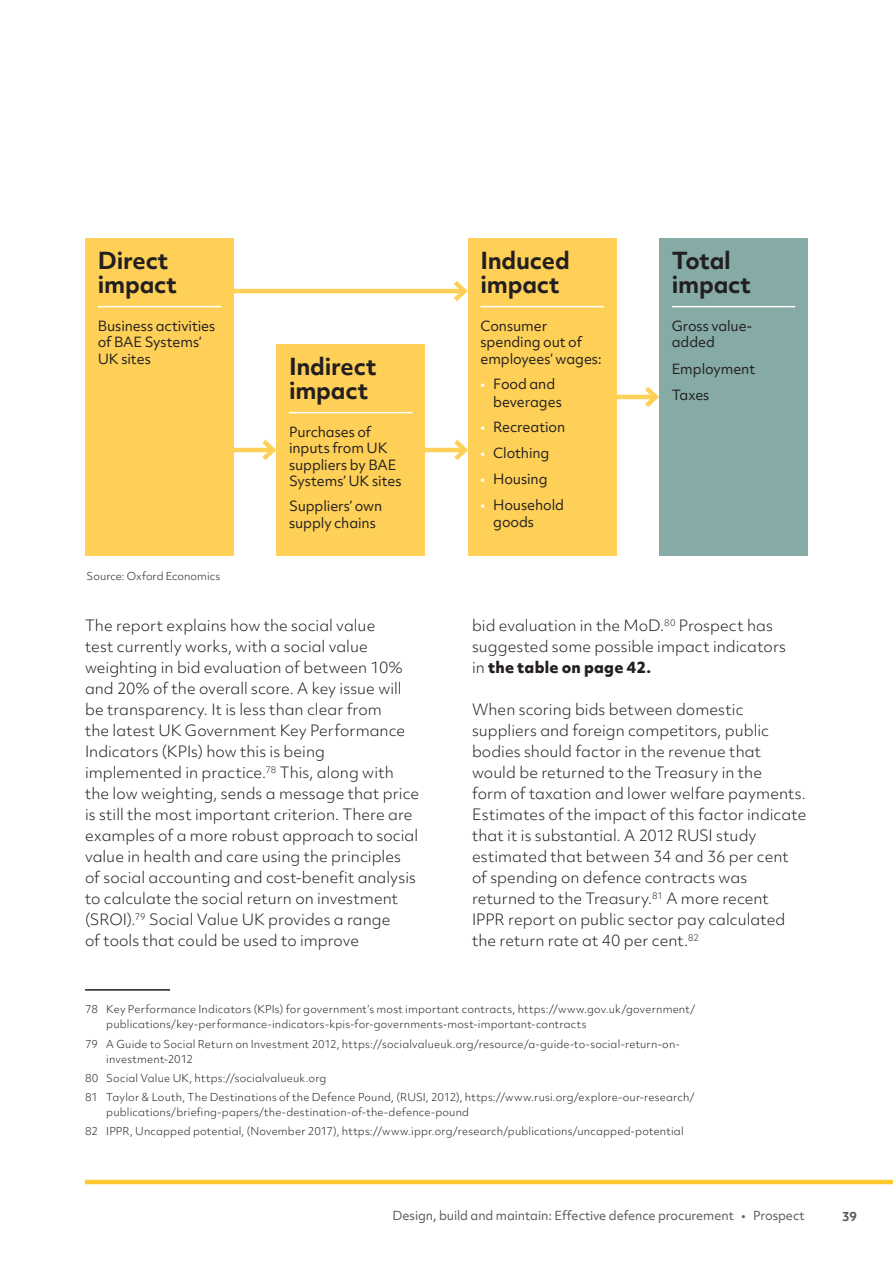
<style>
.page{position:relative;width:893px;height:1263px;background:#fff}
.page>*{position:absolute;margin:0;border:0;box-sizing:border-box;transform-origin:0 0}
.Small_extra_bold_he{font:700 22.5px/24px "Objektiv Mk 2";letter-spacing:-.01em;color:#231f20}
.t1{font:300 15px/21px "Objektiv Mk 2";letter-spacing:.005em;color:#231f20}
.Medium_small_copy{font:13.5px/16.5px "Objektiv Mk 2";letter-spacing:-.01em;color:#231f20}
.Medium_small_copy_w{font:13.5px/16.5px "Objektiv Mk 2";letter-spacing:-.01em;color:#231f20}
.t2{font:12px "Objektiv Mk 2";letter-spacing:-.01em;color:#57585a}
.t3{font:700 12px "Objektiv Mk 2";color:#57585a}
.Footnote{font:300 10.5px/15px "Objektiv Mk 2";letter-spacing:.02em;color:#231f20}
.Source_footnote_lef{font:300 10.5px "Objektiv Mk 2";color:#231f20}
.s1{color:#fff}
.s2{font-weight:800}
</style>
<div class="page">
<hr style="left:85px;top:989px;width:85px;height:2px;background:#231f20">
<hr style="left:230px;top:448px;width:43px;height:4px;background:#fed057">
<svg style="left:257px;top:440px;width:19px;height:20px"></svg>
<hr style="left:230px;top:289px;width:234px;height:4px;background:#fed057">
<svg style="left:449px;top:281px;width:19px;height:21px"></svg>
<hr style="left:421px;top:448px;width:44px;height:4px;background:#fed057">
<svg style="left:449px;top:440px;width:19px;height:20px"></svg>
<hr style="left:612px;top:395px;width:44px;height:4px;background:#fed057">
<svg style="left:640px;top:387px;width:19px;height:20px"></svg>
<div style="left:276px;top:344px;width:149px;height:212px;background:#fed057"></div>
<hr style="left:289px;top:412px;width:123px;height:1px;background:#fff">
<div style="left:85px;top:238px;width:149px;height:318px;background:#fed057"></div>
<hr style="left:98px;top:306px;width:123px;height:1px;background:#fff">
<div style="left:468px;top:238px;width:149px;height:318px;background:#fed057"></div>
<hr style="left:480px;top:306px;width:124px;height:1px;background:#fff">
<div style="left:659px;top:238px;width:149px;height:318px;background:#86aaa5"></div>
<hr style="left:672px;top:306px;width:123px;height:1px;background:#fff">
<hr style="left:85px;top:1180px;width:808px;height:4px;background:#fec930">
<p class="Small_extra_bold_he" style="left:98px;top:248px;width:81px">Direct impact</p>
<p class="Medium_small_copy" style="left:98px;top:317px;width:119px">Business activities of BAE Systems’<br>UK sites</p>
<p class="Source_footnote_lef" style="left:87px;top:569px;width:135px">Source: Oxford Economics</p>
<p class="Small_extra_bold_he" style="left:289px;top:354px;width:89px">Indirect impact</p>
<p class="Medium_small_copy" style="left:289px;top:423px;width:114px">Purchases of inputs from UK suppliers by BAE<br>Systems’ UK sites</p>
<p class="Medium_small_copy" style="left:289px;top:498px;width:95px">Suppliers’ own supply chains</p>
<p class="t1" style="left:85px;top:615px;width:336px">The report explains how the social value<br>test currently works, with a social value weighting in bid evaluation of between 10% and 20% of the overall score. A key issue will be transparency. It is less than clear from<br>the latest UK Government Key Performance Indicators (KPIs) how this is being implemented in practice.<sup>78</sup> This, along with the low weighting, sends a message that price is still the most important criterion. There are examples of a more robust approach to social value in health and care using the principles of social accounting and cost-benefit analysis to calculate the social return on investment (SROI).<sup>79</sup> Social Value UK provides a range<br>of tools that could be used to improve</p>
<p class="Small_extra_bold_he" style="left:480px;top:248px;width:91px">Induced impact</p>
<p class="Medium_small_copy" style="left:480px;top:317px;width:123px">Consumer spending out of employees’ wages:</p>
<p class="Medium_small_copy" style="left:493px;top:376px;width:70px;line-height:17.2px;text-indent:-13px"><span class="s1">•</span> Food and beverages</p>
<p class="Medium_small_copy" style="left:480px;top:419px;width:86px"><span class="s1">•</span> Recreation</p>
<p class="Medium_small_copy" style="left:480px;top:445px;width:70px"><span class="s1">•</span> Clothing</p>
<p class="Medium_small_copy" style="left:480px;top:470px;width:69px"><span class="s1">•</span> Housing</p>
<p class="Medium_small_copy" style="left:493px;top:496px;width:72px;line-height:17.2px;text-indent:-13px"><span class="s1">•</span> Household goods</p>
<p class="Small_extra_bold_he" style="left:672px;top:248px;width:81px">Total impact</p>
<p class="Medium_small_copy_w" style="left:672px;top:317px;width:82px">Gross value&shy;added</p>
<p class="Medium_small_copy_w" style="left:672px;top:360px;width:85px">Employment</p>
<p class="Medium_small_copy_w" style="left:672px;top:387px;width:39px">Taxes</p>
<p class="t1" style="left:472px;top:615px;width:316px">bid evaluation in the MoD.<sup>80</sup> Prospect has suggested some possible impact indicators in <span class="s2">the table on page 42.</span></p>
<p class="t1" style="left:472px;top:699px;width:336px">When scoring bids between domestic suppliers and foreign competitors, public bodies should factor in the revenue that would be returned to the Treasury in the<br>form of taxation and lower welfare payments.<br>Estimates of the impact of this factor indicate that it is substantial. A 2012 RUSI study estimated that between 34 and 36 per cent of spending on defence contracts was returned to the Treasury.<sup>81</sup> A more recent<br>IPPR report on public sector pay calculated the return rate at 40 per cent.<sup>82</sup></p>
<p class="Footnote" style="left:106px;top:1002px;width:591px;text-indent:-21px">78 Key Performance Indicators (KPIs) for government’s most important contracts, https://www.gov.uk/government/ publications/key-performance-indicators-kpis-for-governments-most-important-contracts</p>
<p class="Footnote" style="left:106px;top:1036px;width:575px;text-indent:-21px">79 A Guide to Social Return on Investment 2012, https://socialvalueuk.org/resource/a-guide-to-social-return-on&shy;investment-2012</p>
<p class="Footnote" style="left:85px;top:1070px;width:243px">80 Social Value UK, https://socialvalueuk.org</p>
<p class="Footnote" style="left:106px;top:1090px;width:590px;text-indent:-21px">81 Taylor &amp; Louth, The Destinations of the Defence Pound, (RUSI, 2012), https://www.rusi.org/explore-our-research/ publications/briefing-papers/the-destination-of-the-defence-pound</p>
<p class="Footnote" style="left:85px;top:1124px;width:600px">82 IPPR, Uncapped potential, (November 2017), https://www.ippr.org/research/publications/uncapped-potential</p>
<p class="t2" style="left:392px;top:1207px;width:414px">Design, build and maintain: Effective defence procurement • Prospect</p>
<p class="t3" style="left:842px;top:1208px;width:16px">39</p>
</div>
